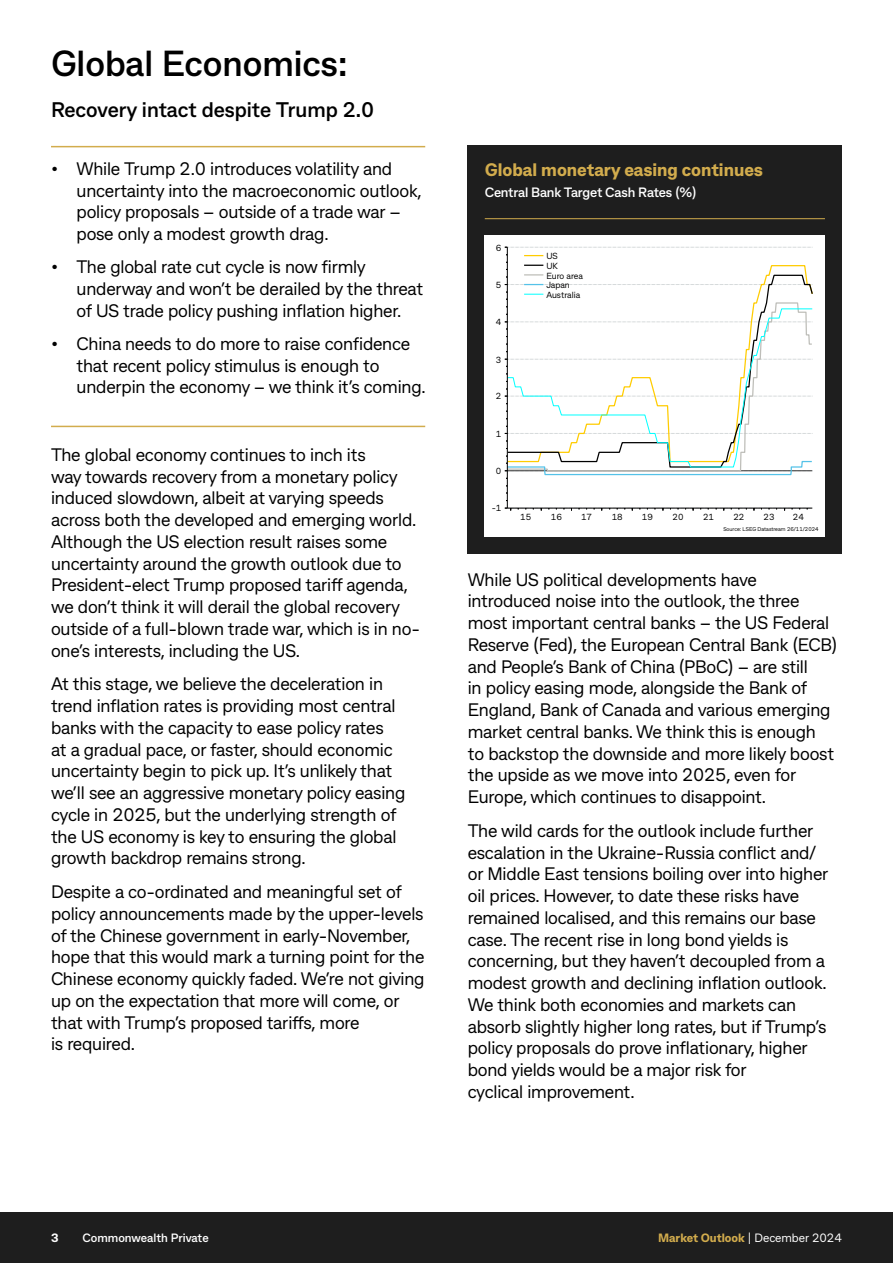
<style>
.page{position:relative;width:893px;height:1263px;background:#fff}
.page>*{position:absolute;margin:0;border:0;box-sizing:border-box;transform-origin:0 0}
.t1{font:700 36px "CBA Beacon Sans";color:#000}
.H3_-_Sub{font:700 21px "CBA Beacon Sans";color:#000}
.t2{font:18px/21.8px "CBA Beacon Sans";letter-spacing:-.01em;color:#000}
.t3{font:800 18px "CBA Beacon Sans";color:#d2ac4d}
.H5_-_Sub{font:700 13.5px "CBA Beacon Sans";letter-spacing:-.01em;color:#fff}
.t4{font:800 12px "CBA Beacon Sans";color:#d2ac4d}
.t5{font:700 12px "CBA Beacon Sans";color:#fff}
.t6{font:800 12px "CBA Beacon Sans";color:#fff}
.t7{font:8.85px/9.6px "CBA Beacon Sans";color:#000}
.t8{font:5.4px "CBA Beacon Sans";color:#000}
.s1{font-weight:400;color:#fff}
</style>
<div class="page">
<hr style="left:51px;top:146px;width:374px;height:1px;background:#d2ac4d">
<hr style="left:51px;top:426px;width:374px;height:1px;background:#d2ac4d">
<div style="left:468px;top:146px;width:374px;height:408px;background:#1e1e1e"></div>
<hr style="left:485px;top:218px;width:340px;height:1px;background:#d2ac4d">
<div style="left:485px;top:236px;width:340px;height:301px;background:#fff"></div>
<svg style="left:504px;top:246px;width:309px;height:263px"></svg>
<svg style="left:508px;top:264px;width:304px;height:10px"></svg>
<svg style="left:508px;top:274px;width:304px;height:28px"></svg>
<svg style="left:508px;top:302px;width:304px;height:6px"></svg>
<svg style="left:508px;top:308px;width:304px;height:148px"></svg>
<hr style="left:507px;top:247px;width:1px;height:261px;background:#000">
<svg style="left:505px;top:508px;width:307px;height:3px"></svg>
<svg style="left:505px;top:433px;width:307px;height:1px"></svg>
<svg style="left:505px;top:396px;width:307px;height:1px"></svg>
<svg style="left:505px;top:359px;width:307px;height:1px"></svg>
<svg style="left:505px;top:322px;width:307px;height:1px"></svg>
<svg style="left:505px;top:247px;width:307px;height:1px"></svg>
<svg style="left:505px;top:456px;width:307px;height:23px"></svg>
<svg style="left:524px;top:255px;width:19px;height:1px"></svg>
<svg style="left:524px;top:265px;width:19px;height:1px"></svg>
<svg style="left:524px;top:274px;width:19px;height:1px"></svg>
<svg style="left:505px;top:284px;width:307px;height:1px"></svg>
<svg style="left:524px;top:294px;width:19px;height:1px"></svg>
<div style="left:0;top:1212px;width:893px;height:51px;background:#1e1e1e"></div>
<h3 class="t1" style="left:51px;top:40px;width:298px">Global Economics:</h3>
<h3 class="H3_-_Sub" style="left:51px;top:96px;width:325px">Recovery intact despite Trump 2.0</h3>
<p class="t2" style="left:77px;top:157px;width:347px;text-indent:-26px">• While Trump 2.0 introduces volatility and uncertainty into the macroeconomic outlook, policy proposals – outside of a trade war – pose only a modest growth drag.</p>
<p class="t2" style="left:77px;top:256px;width:348px;text-indent:-26px">• The global rate cut cycle is now firmly underway and won’t be derailed by the threat of US trade policy pushing inflation higher.</p>
<p class="t2" style="left:77px;top:332px;width:351px;text-indent:-26px">• China needs to do more to raise confidence that recent policy stimulus is enough to underpin the economy – we think it’s coming.</p>
<p class="t2" style="left:51px;top:443px;width:370px">The global economy continues to inch its<br>way towards recovery from a monetary policy induced slowdown, albeit at varying speeds across both the developed and emerging world.<br>Although the US election result raises some uncertainty around the growth outlook due to President-elect Trump proposed tariff agenda, we don’t think it will derail the global recovery outside of a full-blown trade war, which is in no&shy;one’s interests, including the US.</p>
<p class="t2" style="left:51px;top:672px;width:356px">At this stage, we believe the deceleration in trend inflation rates is providing most central banks with the capacity to ease policy rates<br>at a gradual pace, or faster, should economic uncertainty begin to pick up. It’s unlikely that we’ll see an aggressive monetary policy easing cycle in 2025, but the underlying strength of the US economy is key to ensuring the global growth backdrop remains strong.</p>
<p class="t2" style="left:51px;top:880px;width:375px">Despite a co-ordinated and meaningful set of policy announcements made by the upper-levels of the Chinese government in early-November, hope that this would mark a turning point for the Chinese economy quickly faded. We’re not giving up on the expectation that more will come, or that with Trump’s proposed tariffs, more<br>is required.</p>
<h4 class="t3" style="left:485px;top:157px;width:279px">Global monetary easing continues</h4>
<h5 class="H5_-_Sub" style="left:485px;top:184px;width:214px">Central Bank Target Cash Rates (%)</h5>
<p class="t7" style="left:496px;top:242px;width:7px">6</p>
<p class="t7" style="left:496px;top:280px;width:7px">5</p>
<p class="t7" style="left:496px;top:317px;width:7px">4</p>
<p class="t7" style="left:496px;top:354px;width:7px">3</p>
<p class="t7" style="left:496px;top:391px;width:7px">2</p>
<p class="t7" style="left:496px;top:428px;width:7px">1</p>
<p class="t7" style="left:496px;top:466px;width:7px">0</p>
<p class="t7" style="left:492px;top:503px;width:11px">-1</p>
<p class="t7" style="left:546px;top:251px;width:38px">US<br>UK<br>Euro area<br>Japan<br>Australia</p>
<p class="t7" style="left:520px;top:512px;width:12px">15</p>
<p class="t7" style="left:551px;top:512px;width:12px">16</p>
<p class="t7" style="left:581px;top:512px;width:12px">17</p>
<p class="t7" style="left:612px;top:512px;width:12px">18</p>
<p class="t7" style="left:642px;top:512px;width:12px">19</p>
<p class="t7" style="left:672px;top:512px;width:12px">20</p>
<p class="t7" style="left:703px;top:512px;width:12px">21</p>
<p class="t7" style="left:733px;top:512px;width:12px">22</p>
<p class="t7" style="left:763px;top:512px;width:12px">23</p>
<p class="t7" style="left:793px;top:512px;width:12px">24</p>
<p class="t8" style="left:723px;top:525px;width:97px">Source: LSEG Datastream 26/11/2024</p>
<p class="t2" style="left:468px;top:568px;width:371px">While US political developments have introduced noise into the outlook, the three most important central banks – the US Federal Reserve (Fed), the European Central Bank (ECB) and People’s Bank of China (PBoC) – are still<br>in policy easing mode, alongside the Bank of England, Bank of Canada and various emerging market central banks. We think this is enough<br>to backstop the downside and more likely boost the upside as we move into 2025, even for Europe, which continues to disappoint.</p>
<p class="t2" style="left:468px;top:819px;width:362px">The wild cards for the outlook include further escalation in the Ukraine-Russia conflict and/ or Middle East tensions boiling over into higher oil prices. However, to date these risks have remained localised, and this remains our base case. The recent rise in long bond yields is concerning, but they haven’t decoupled from a modest growth and declining inflation outlook.<br>We think both economies and markets can absorb slightly higher long rates, but if Trump’s policy proposals do prove inflationary, higher bond yields would be a major risk for<br>cyclical improvement.</p>
<p class="t6" style="left:51px;top:1229px;width:9px">3</p>
<p class="t5" style="left:83px;top:1229px;width:128px">Commonwealth Private</p>
<p class="t4" style="left:658px;top:1229px;width:185px">Market Outlook <span class="s1">| December 2024</span></p>
</div>
